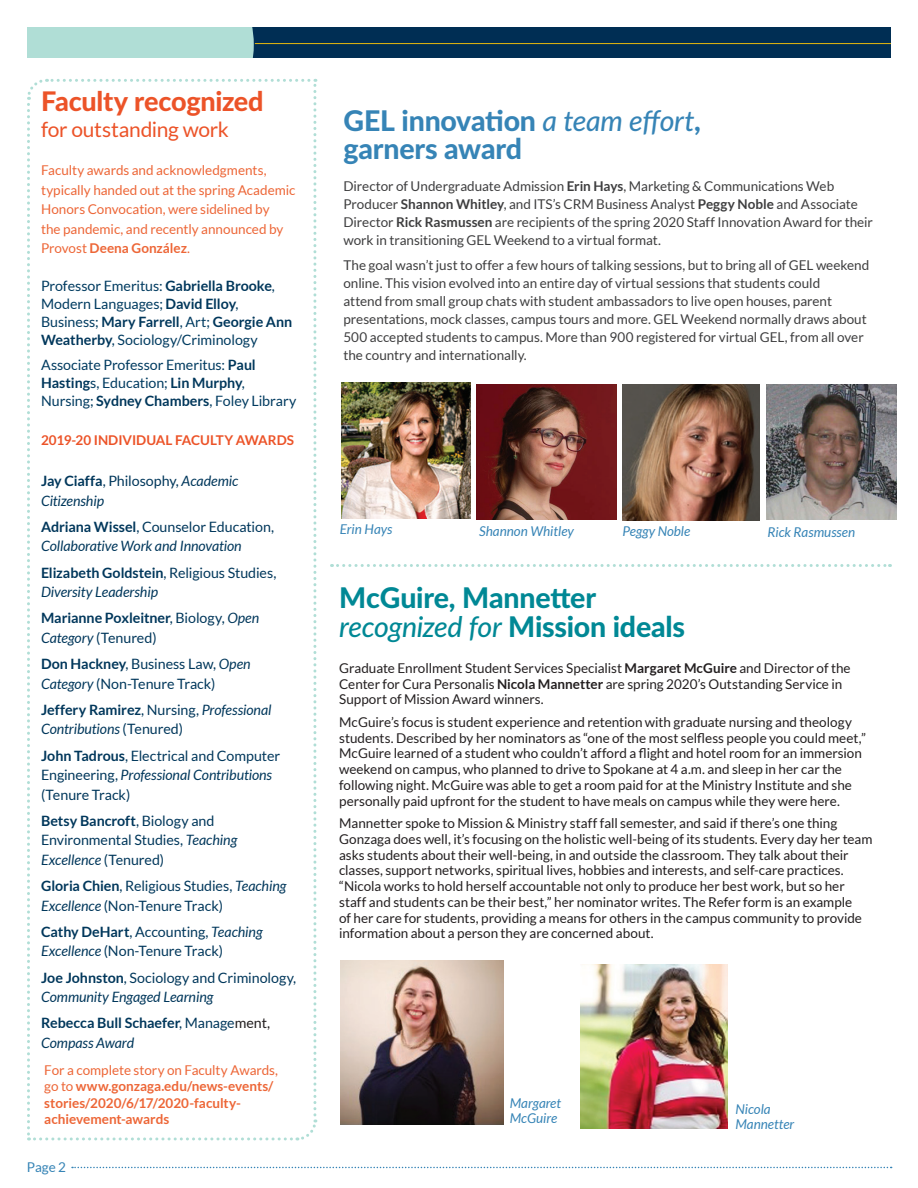
<style>
.page{position:relative;width:918px;height:1188px;background:#fff}
.page>*{position:absolute;margin:0;border:0;box-sizing:border-box;transform-origin:0 0}
.t1{font:800 28.5px/28.5px "Lato";letter-spacing:-.005em;color:#008895}
.t2{font:800 28.5px/28.5px "Lato";letter-spacing:-.005em;color:#3684b6}
.t3{font:800 27px "Lato";letter-spacing:-.01em;color:#ec5328}
.t4{font:21px "Lato";letter-spacing:-.015em;color:#ec5328}
.t5{font:14.25px/19.5px "Lato";letter-spacing:-.005em;color:#00375b}
.t6{font:14.25px/18px "Lato";letter-spacing:-.005em;color:#013b60}
.t7{font:italic 14.25px/19.5px "Lato";letter-spacing:-.005em;color:#00375b}
.t8{font:700 14.25px/19.5px "Lato";letter-spacing:-.005em;color:#00375b}
.t9{font:13.5px/15.8px "Lato";color:#231f20}
.t10{font:13.5px/18px "Lato";letter-spacing:-.005em;color:#3e3e3f}
.t11{font:13.5px/19.5px "Lato";color:#ed6637}
.t12{font:700 13.5px/16.5px "Lato";color:#ed6637}
.t13{font:italic 13.5px/15px "Lato";color:#3684b6}
.t14{font:700 13.5px "Lato";letter-spacing:-.005em;color:#ec5328}
.t15{font:13.5px "Lato";color:#3684b6}
.s1{font-weight:700}
.s2{font-weight:700;color:#00375b}
.s3{font-weight:700;font-style:normal}
.s4{font-style:normal}
.s5{font-weight:400}
.s6{font-weight:400;font-style:italic}
.s7{font-style:italic}
.s8{font-weight:400;color:#231f20}
.s9{font-weight:500;font-style:italic}
</style>
<div class="page">
<svg style="left:72px;top:1167px;width:820px;height:1px"></svg>
<div style="left:27px;top:27px;width:864px;height:30px;background:#002e54"></div>
<div style="left:27px;top:27px;width:227px;height:30px;background:#b0ded6"></div>
<hr style="left:255px;top:43px;width:636px;height:1px;background:#e8b80e">
<svg style="left:27px;top:78px;width:291px;height:1063px"></svg>
<img style="left:340px;top:960px;width:163px;height:164px">
<img style="left:581px;top:964px;width:147px;height:165px">
<img style="left:477px;top:384px;width:139px;height:136px">
<img style="left:622px;top:384px;width:137px;height:137px">
<img style="left:766px;top:384px;width:131px;height:136px">
<img style="left:342px;top:382px;width:129px;height:136px">
<svg style="left:332px;top:564px;width:559px;height:3px"></svg>
<h2 class="t3" style="left:41px;top:81px;width:224px">Faculty recognized</h2>
<h3 class="t4" style="left:41px;top:118px;width:189px">for outstanding work</h3>
<p class="t11" style="left:41px;top:160px;width:256px">Faculty awards and acknowledgments, typically handed out at the spring Academic Honors Convocation, were sidelined by<br>the pandemic, and recently announced by Provost <span class="s1">Deena González</span>.</p>
<p class="t6" style="left:41px;top:277px;width:253px">Professor Emeritus: <span class="s2">Gabriella Brooke</span>, Modern Languages; <span class="s2">David Elloy</span>, Business; <span class="s2">Mary Farrell</span>, Art; <span class="s2">Georgie Ann Weatherby</span>, Sociology/Criminology</p>
<p class="t6" style="left:41px;top:356px;width:257px">Associate Professor Emeritus: <span class="s2">Paul<br>Hasting</span>s, Education; <span class="s2">Lin Murphy</span>,<br>Nursing; <span class="s2">Sydney Chambers</span>, Foley Library</p>
<p class="t14" style="left:41px;top:432px;width:254px">2019-20 INDIVIDUAL FACULTY AWARDS</p>
<p class="t7" style="left:41px;top:472px;width:199px"><span class="s3">Jay Ciaffa</span><span class="s4">, Philosophy,</span> Academic<br>Citizenship</p>
<p class="t7" style="left:41px;top:517px;width:235px"><span class="s3">Adriana Wissel</span><span class="s4">, Counselor Education,<br></span>Collaborative Work and Innovation</p>
<p class="t7" style="left:41px;top:563px;width:237px"><span class="s3">Elizabeth Goldstein</span><span class="s4">, Religious Studies,<br></span>Diversity Leadership</p>
<p class="t8" style="left:41px;top:608px;width:220px">Marianne Poxleitner<span class="s5">, Biology,</span> <span class="s6">Open<br>Category</span> <span class="s5">(Tenured)</span></p>
<p class="t5" style="left:41px;top:654px;width:211px"><span class="s1">Don Hackney</span>, Business Law, <span class="s7">Open<br>Category</span> (Non-Tenure Track)</p>
<p class="t7" style="left:41px;top:700px;width:232px"><span class="s3">Jeffery Ramirez</span><span class="s4">, Nursing,</span> Professional<br>Contributions <span class="s4">(Tenured)</span></p>
<p class="t5" style="left:41px;top:746px;width:241px"><span class="s1">John Tadrous</span>, Electrical and Computer<br>Engineering, <span class="s7">Professional Contributions </span>(Tenure Track)</p>
<p class="t5" style="left:41px;top:811px;width:198px"><span class="s1">Betsy Bancroft</span>, Biology and<br>Environmental Studies, <span class="s7">Teaching<br>Excellence</span> (Tenured)</p>
<p class="t5" style="left:41px;top:876px;width:247px"><span class="s1">Gloria Chien</span>, Religious Studies, <span class="s7">Teaching<br>Excellence</span> (Non-Tenure Track)</p>
<p class="t5" style="left:41px;top:922px;width:223px"><span class="s1">Cathy DeHart</span>, Accounting, <span class="s7">Teaching<br>Excellence</span> (Non-Tenure Track)</p>
<p class="t5" style="left:41px;top:968px;width:257px"><span class="s1">Joe Johnston</span>, Sociology and Criminology,<br><span class="s7">Community Engaged Learning</span></p>
<p class="t8" style="left:41px;top:1013px;width:231px">Rebecca Bull Schaefer<span class="s5">, Manage</span><span class="s8">ment,<br></span><span class="s6">Compass Award</span></p>
<p class="t12" style="left:44px;top:1061px;width:235px"><span class="s5">For a complete story on Faculty Awards, go to</span> www.gonzaga.edu/news-events/ stories/2020/6/17/2020-faculty&shy;achievement-awards</p>
<p class="t15" style="left:27px;top:1159px;width:41px">Page 2</p>
<h1 class="t2" style="left:343px;top:105px;width:359px">GEL innovation <span class="s9">a team effort</span>, garners award</h1>
<p class="t10" style="left:343px;top:177px;width:531px">Director of Undergraduate Admission <span class="s1">Erin Hays</span>, Marketing &amp; Communications Web Producer <span class="s1">Shannon Whitley</span>, and ITS’s CRM Business Analyst <span class="s1">Peggy Noble</span> and Associate Director <span class="s1">Rick Rasmussen</span> are recipients of the spring 2020 Staff Innovation Award for their work in transitioning GEL Weekend to a virtual format.</p>
<p class="t10" style="left:343px;top:256px;width:527px">The goal wasn’t just to offer a few hours of talking sessions, but to bring all of GEL weekend online. This vision evolved into an entire day of virtual sessions that students could<br>attend from small group chats with student ambassadors to live open houses, parent presentations, mock classes, campus tours and more. GEL Weekend normally draws about 500 accepted students to campus. More than 900 registered for virtual GEL, from all over the country and internationally.</p>
<p class="t13" style="left:340px;top:522px;width:54px">Erin Hays</p>
<p class="t13" style="left:479px;top:524px;width:96px">Shannon Whitley</p>
<p class="t13" style="left:623px;top:524px;width:69px">Peggy Noble</p>
<p class="t13" style="left:767px;top:525px;width:89px">Rick Rasmussen</p>
<h1 class="t1" style="left:339px;top:582px;width:348px">McGuire, Mannetter <span class="s9">recognized for</span> Mission ideals</h1>
<p class="t9" style="left:339px;top:660px;width:513px">Graduate Enrollment Student Services Specialist <span class="s1">Margaret McGuire</span> and Director of the<br>Center for Cura Personalis <span class="s1">Nicola Mannetter</span> are spring 2020’s Outstanding Service in<br>Support of Mission Award winners.</p>
<p class="t9" style="left:339px;top:714px;width:528px">McGuire’s focus is student experience and retention with graduate nursing and theology students. Described by her nominators as “one of the most selfless people you could meet,” McGuire learned of a student who couldn’t afford a flight and hotel room for an immersion weekend on campus, who planned to drive to Spokane at 4 a.m. and sleep in her car the following night. McGuire was able to get a room paid for at the Ministry Institute and she personally paid upfront for the student to have meals on campus while they were here.</p>
<p class="t9" style="left:339px;top:815px;width:535px">Mannetter spoke to Mission &amp; Ministry staff fall semester, and said if there’s one thing Gonzaga does well, it’s focusing on the holistic well-being of its students. Every day her team asks students about their well-being, in and outside the classroom. They talk about their classes, support networks, spiritual lives, hobbies and interests, and self-care practices. “Nicola works to hold herself accountable not only to produce her best work, but so her staff and students can be their best,” her nominator writes. The Refer form is an example<br>of her care for students, providing a means for others in the campus community to provide information about a person they are concerned about.</p>
<p class="t13" style="left:510px;top:1096px;width:53px">Margaret<br>McGuire</p>
<p class="t13" style="left:735px;top:1102px;width:60px">Nicola<br>Mannetter</p>
</div>
